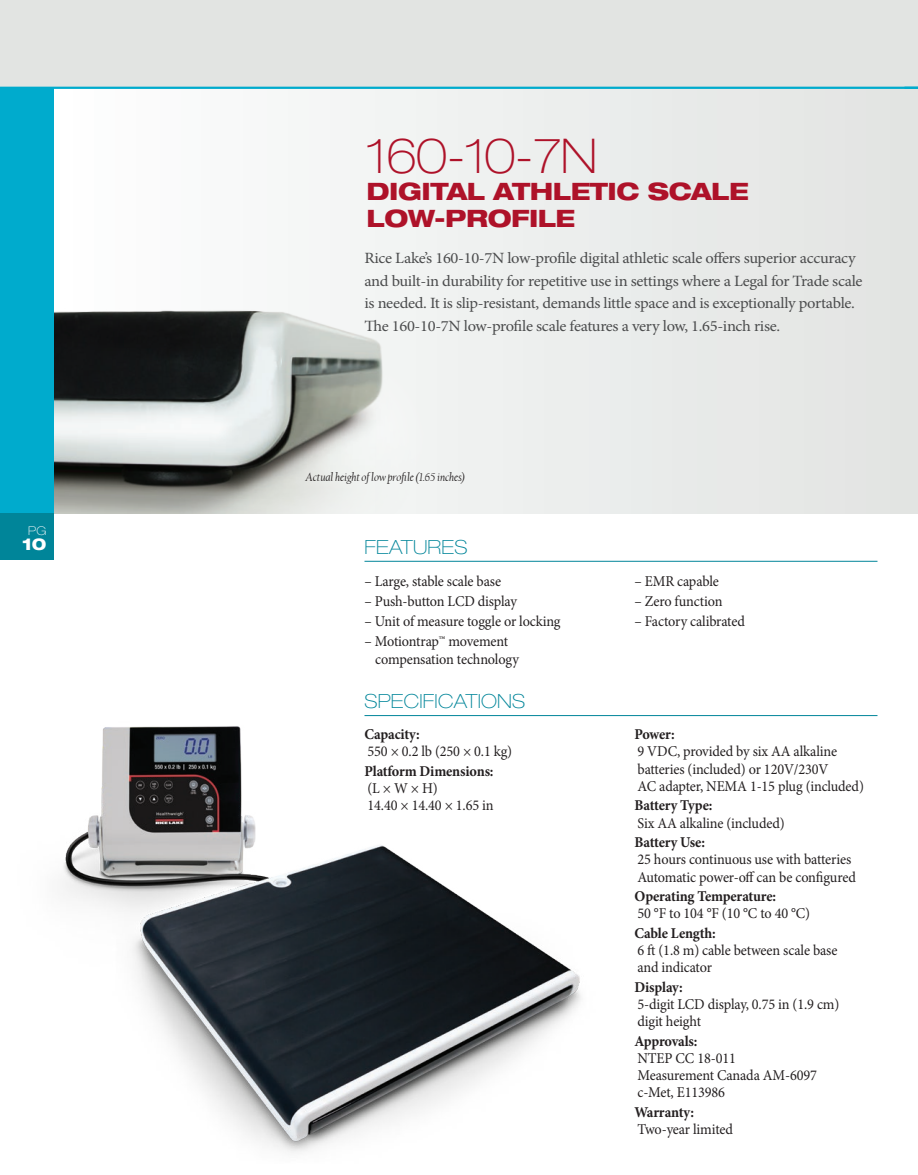
<style>
.page{position:relative;width:918px;height:1175px;background:#fff}
.page>*{position:absolute;margin:0;border:0;box-sizing:border-box;transform-origin:0 0}
.Model_Name{font:100 expanded 48px "Helvetica Neue LT Std";letter-spacing:-.02em;color:#ae1229}
.Model_Name-2{font:800 expanded 24px/27px "Helvetica Neue LT Std";letter-spacing:-.02em;color:#ae1229}
.SubHead_Blue_with_Rule{font:100 expanded 19.5px "Helvetica Neue LT Std";letter-spacing:.01em;color:#008599}
.t1{font:800 expanded 16.5px "Helvetica Neue LT Std";color:#fff}
.Product_Information{font:15.6px/22.5px "Minion Pro";letter-spacing:-.02em;color:#4b4c4d;scale:1.05 1}
.Specifications{font:15px/17.2px "Minion Pro";letter-spacing:-.01em;color:#231f20;scale:.95 1}
.MS_Body_Copy{font:italic 12px "Californian FB";letter-spacing:-.01em;color:#231f20}
.t2{font:100 expanded 12px "Helvetica Neue LT Std";color:#fff}
.s1{font-weight:700}
</style>
<div class="page">
<div style="left:49px;top:88px;width:869px;height:425px;background:linear-gradient(to right,#feffff,#e1e3e2)"></div>
<div style="left:0;top:0;width:918px;height:88px;background:#e2e4e2"></div>
<img style="left:54px;top:276px;width:713px;height:237px">
<img style="left:62px;top:716px;width:555px;height:437px">
<hr style="left:364px;top:561px;width:514px;height:1px;background:#008599">
<hr style="left:364px;top:715px;width:514px;height:1px;background:#008599">
<div style="left:0;top:88px;width:54px;height:425px;background:#00abcd"></div>
<div style="left:0;top:513px;width:54px;height:47px;background:#008599"></div>
<hr style="left:0;top:87px;width:918px;height:2px;background:#00abcd">
<p class="t2" style="left:28px;top:524px;width:20px">PG</p>
<p class="t1" style="left:22px;top:534px;width:26px">10</p>
<p class="Model_Name" style="left:367px;top:128px;width:232px">160-10-7N</p>
<p class="Model_Name-2" style="left:367px;top:178px;width:383px">DIGITAL ATHLETIC SCALE<br>LOW-PROFILE</p>
<p class="Product_Information" style="left:364px;top:247px;width:476px">Rice Lake’s 160-10-7N low-profile digital athletic scale offers superior accuracy and built-in durability for repetitive use in settings where a Legal for Trade scale is needed. It is slip-resistant, demands little space and is exceptionally portable.<br>The 160-10-7N low-profile scale features a very low, 1.65-inch rise.</p>
<p class="MS_Body_Copy" style="left:306px;top:470px;width:161px">Actual height of low profile (1.65 inches)</p>
<p class="SubHead_Blue_with_Rule" style="left:364px;top:535px;width:104px">FEATURES</p>
<p class="Specifications" style="left:364px;top:572px;width:145px">– Large, stable scale base</p>
<p class="Specifications" style="left:364px;top:592px;width:162px">– Push-button LCD display</p>
<p class="Specifications" style="left:364px;top:612px;width:208px">– Unit of measure toggle or locking</p>
<p class="Specifications" style="left:375px;top:632px;width:153px;line-height:18px;text-indent:-11px">– Motiontrap™ movement compensation technology</p>
<p class="SubHead_Blue_with_Rule" style="left:364px;top:690px;width:162px">SPECIFICATIONS</p>
<p class="Specifications" style="left:364px;top:726px;width:157px"><span class="s1">Capacity:<br></span>550 × 0.2 lb (250 × 0.1 kg)</p>
<p class="Specifications" style="left:364px;top:762px;width:137px"><span class="s1">Platform Dimensions: </span>(L × W × H)<br>14.40 × 14.40 × 1.65 in</p>
<p class="Specifications" style="left:634px;top:572px;width:90px">– EMR capable</p>
<p class="Specifications" style="left:634px;top:592px;width:94px">– Zero function</p>
<p class="Specifications" style="left:634px;top:612px;width:118px">– Factory calibrated</p>
<p class="Specifications" style="left:634px;top:726px;width:243px"><span class="s1">Power:<br></span>9 VDC, provided by six AA alkaline batteries (included) or 120V/230V<br>AC adapter, NEMA 1-15 plug (included)</p>
<p class="Specifications" style="left:634px;top:797px;width:160px"><span class="s1">Battery Type:<br></span>Six AA alkaline (included)</p>
<p class="Specifications" style="left:634px;top:833px;width:235px"><span class="s1">Battery Use:<br></span>25 hours continuous use with batteries<br>Automatic power-off can be configured</p>
<p class="Specifications" style="left:634px;top:887px;width:187px"><span class="s1">Operating Temperature:<br></span>50 °F to 104 °F (10 °C to 40 °C)</p>
<p class="Specifications" style="left:634px;top:924px;width:215px"><span class="s1">Cable Length:<br></span>6 ft (1.8 m) cable between scale base and indicator</p>
<p class="Specifications" style="left:634px;top:978px;width:217px"><span class="s1">Display:<br></span>5-digit LCD display, 0.75 in (1.9 cm) digit height</p>
<p class="Specifications" style="left:634px;top:1032px;width:194px"><span class="s1">Approvals:<br></span>NTEP CC 18-011<br>Measurement Canada AM-6097 c-Met, E113986</p>
<p class="Specifications" style="left:634px;top:1103px;width:105px"><span class="s1">Warranty:<br></span>Two-year limited</p>
</div>
